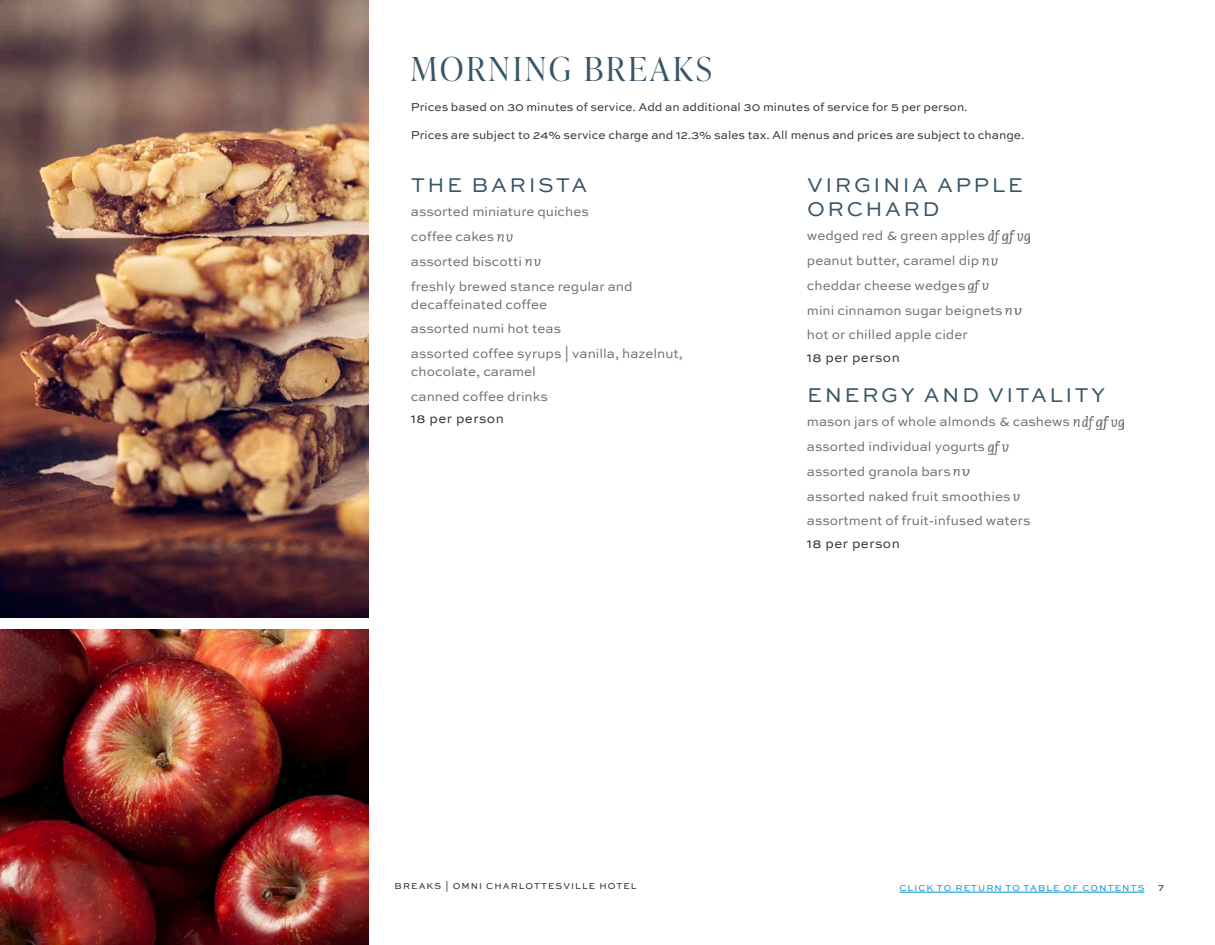
<style>
.page{position:relative;width:1215px;height:945px;background:#fff}
.page>*{position:absolute;margin:0;border:0;box-sizing:border-box;transform-origin:0 0}
.SECTION{font:300 33px "Ivy Presto Display";letter-spacing:.1em;color:#365567}
.SUB_SECTION_GOLD_ITE{font:21px/24px "Sweet Sans Pro";letter-spacing:.12em;color:#365567}
.DESCRIPTION{font:13.5px/18px "Sweet Sans Pro";color:#6c6d70}
.PRICE{font:13.5px "Sweet Sans Pro";letter-spacing:.03em;color:#312f30}
.SECTION_NOTE{font:12px "Sweet Sans Pro";color:#312f30}
.RETURN_TOC___PAGES{font:9px "Sweet Sans Pro";letter-spacing:.12em;color:#008fd5}
.FOOTER_HOTEL{font:9px "Sweet Sans Pro";letter-spacing:.12em;color:#231f20}
.FOOTER_SECTION{font:9px "Sweet Sans Pro";letter-spacing:.12em;color:#231f20}
.RETURN_TOC___PAGES-2{font:9px "Sweet Sans Pro";color:#231f20}
</style>
<div class="page">
<img style="left:0;top:0;width:369px;height:618px">
<img style="left:0;top:630px;width:369px;height:315px">
<svg style="left:497px;top:234px;width:15px;height:8px"></svg>
<svg style="left:525px;top:259px;width:15px;height:7px"></svg>
<svg style="left:988px;top:231px;width:41px;height:12px"></svg>
<svg style="left:982px;top:258px;width:16px;height:8px"></svg>
<svg style="left:969px;top:280px;width:20px;height:13px"></svg>
<svg style="left:1006px;top:308px;width:15px;height:7px"></svg>
<svg style="left:1073px;top:417px;width:50px;height:12px"></svg>
<svg style="left:988px;top:442px;width:21px;height:12px"></svg>
<svg style="left:954px;top:469px;width:15px;height:7px"></svg>
<svg style="left:1014px;top:494px;width:6px;height:7px"></svg>
<hr style="left:899px;top:892px;width:246px;height:1px;background:#008fd5">
<p class="SECTION" style="left:411px;top:45px;width:302px">MORNING BREAKS</p>
<p class="SECTION_NOTE" style="left:411px;top:99px;width:558px">Prices based on 30 minutes of service. Add an additional 30 minutes of service for 5 per person.</p>
<p class="SECTION_NOTE" style="left:411px;top:126px;width:615px">Prices are subject to 24% service charge and 12.3% sales tax. All menus and prices are subject to change.</p>
<p class="SUB_SECTION_GOLD_ITE" style="left:411px;top:172px;width:177px">THE BARISTA</p>
<p class="DESCRIPTION" style="left:411px;top:202px;width:179px">assorted miniature quiches</p>
<p class="DESCRIPTION" style="left:411px;top:227px;width:85px">coffee cakes</p>
<p class="DESCRIPTION" style="left:411px;top:252px;width:112px">assorted biscotti</p>
<p class="DESCRIPTION" style="left:411px;top:277px;width:223px">freshly brewed stance regular and decaffeinated coffee</p>
<p class="DESCRIPTION" style="left:411px;top:319px;width:152px">assorted numi hot teas</p>
<p class="DESCRIPTION" style="left:411px;top:344px;width:274px">assorted coffee syrups | vanilla, hazelnut, chocolate, caramel</p>
<p class="DESCRIPTION" style="left:411px;top:387px;width:138px">canned coffee drinks</p>
<p class="PRICE" style="left:411px;top:409px;width:94px">18 per person</p>
<p class="SUB_SECTION_GOLD_ITE" style="left:807px;top:172px;width:217px">VIRGINIA APPLE<br>ORCHARD</p>
<p class="DESCRIPTION" style="left:807px;top:226px;width:180px">wedged red &amp; green apples</p>
<p class="DESCRIPTION" style="left:807px;top:251px;width:174px">peanut butter, caramel dip</p>
<p class="DESCRIPTION" style="left:807px;top:276px;width:160px">cheddar cheese wedges</p>
<p class="DESCRIPTION" style="left:807px;top:301px;width:197px">mini cinnamon sugar beignets</p>
<p class="DESCRIPTION" style="left:807px;top:325px;width:162px">hot or chilled apple cider</p>
<p class="PRICE" style="left:807px;top:348px;width:94px">18 per person</p>
<p class="SUB_SECTION_GOLD_ITE" style="left:807px;top:382px;width:299px">ENERGY AND VITALITY</p>
<p class="DESCRIPTION" style="left:807px;top:412px;width:265px">mason jars of whole almonds &amp; cashews</p>
<p class="DESCRIPTION" style="left:807px;top:437px;width:180px">assorted individual yogurts</p>
<p class="DESCRIPTION" style="left:807px;top:462px;width:145px">assorted granola bars</p>
<p class="DESCRIPTION" style="left:807px;top:487px;width:205px">assorted naked fruit smoothies</p>
<p class="DESCRIPTION" style="left:807px;top:511px;width:225px">assortment of fruit-infused waters</p>
<p class="PRICE" style="left:807px;top:534px;width:94px">18 per person</p>
<p class="FOOTER_SECTION" style="left:395px;top:879px;width:48px">BREAKS</p>
<p class="FOOTER_HOTEL" style="left:446px;top:879px;width:193px">| OMNI CHARLOTTESVILLE HOTEL</p>
<p class="RETURN_TOC___PAGES" style="left:899px;top:882px;width:246px">CLICK TO RETURN TO TABLE OF CONTENTS</p>
<p class="RETURN_TOC___PAGES-2" style="left:1158px;top:882px;width:7px">7</p>
</div>
